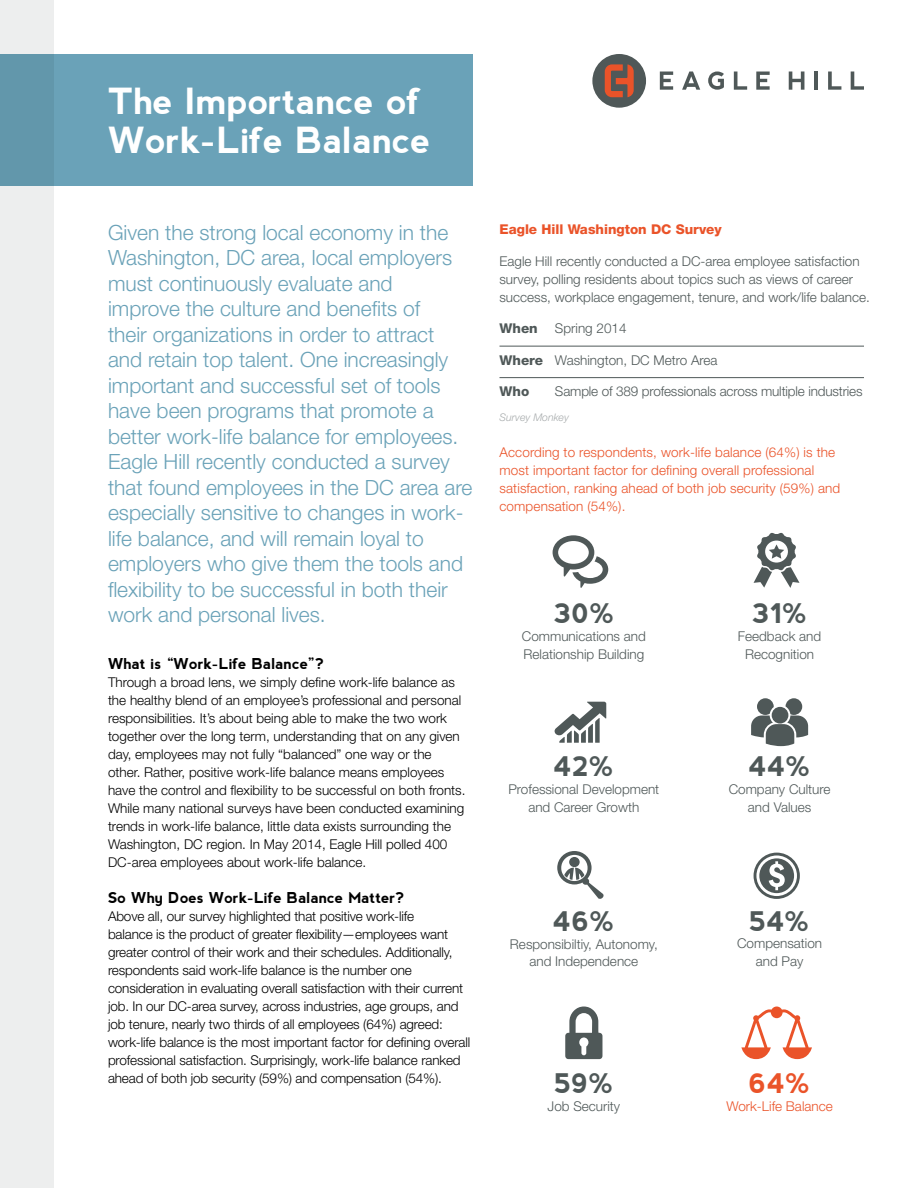
<style>
.page{position:relative;width:918px;height:1188px;background:#fff}
.page>*{position:absolute;margin:0;border:0;box-sizing:border-box;transform-origin:0 0}
.t1{font:700 36px/39px "nevis";color:#fff}
.t2{font:700 27px "nevis";color:#4f5858}
.t3{font:700 27px "nevis";color:#ea5329}
.t4{font:300 21px/25.5px "Helvetica Neue LT Std";color:#6aa2b8}
.t5{font:700 15px "nevis";color:#000}
.t6{font:300 13.5px/18px "Helvetica Neue LT Std";letter-spacing:-.01em;color:#000}
.t7{font:300 13.5px/18px "Helvetica Neue LT Std";color:#4f5858;text-align:center}
.t8{font:300 13.5px/18px "Helvetica Neue LT Std";letter-spacing:.01em;color:#ea5329}
.t9{font:800 13.5px "Helvetica Neue LT Std";color:#ea5329}
.t10{font:800 13.5px "Helvetica Neue LT Std";color:#4f5858}
.t11{font:italic 300 10.5px "Helvetica Neue LT Std";color:#a7abac}
.s1{font-weight:800}
</style>
<div class="page">
<div style="left:592px;top:54px;width:54px;height:54px;background:#4f5858;border-radius:50%"></div>
<svg style="left:605px;top:64px;width:29px;height:33px"></svg>
<svg style="left:660px;top:72px;width:13px;height:18px"></svg>
<svg style="left:682px;top:72px;width:18px;height:18px"></svg>
<svg style="left:708px;top:72px;width:16px;height:18px"></svg>
<svg style="left:734px;top:72px;width:13px;height:18px"></svg>
<svg style="left:756px;top:72px;width:14px;height:18px"></svg>
<svg style="left:789px;top:71px;width:15px;height:19px"></svg>
<hr style="left:815px;top:71px;width:3px;height:19px;background:#4f5858">
<svg style="left:828px;top:72px;width:13px;height:18px"></svg>
<svg style="left:851px;top:72px;width:13px;height:18px"></svg>
<svg style="left:754px;top:532px;width:46px;height:56px"></svg>
<svg style="left:741px;top:1007px;width:71px;height:52px"></svg>
<svg style="left:754px;top:853px;width:46px;height:46px"></svg>
<svg style="left:553px;top:535px;width:55px;height:53px"></svg>
<svg style="left:554px;top:702px;width:52px;height:41px"></svg>
<svg style="left:751px;top:698px;width:57px;height:48px"></svg>
<svg style="left:557px;top:851px;width:47px;height:48px"></svg>
<hr style="left:500px;top:346px;width:364px;height:1px;background:#4f5858">
<hr style="left:500px;top:377px;width:364px;height:1px;background:#4f5858">
<div style="left:0;top:0;width:54px;height:1188px;background:#edeeee"></div>
<div style="left:0;top:54px;width:472px;height:132px;background:#6aa2b8"></div>
<svg style="left:565px;top:1007px;width:37px;height:52px"></svg>
<h1 class="t1" style="left:108px;top:82px;width:324px">The Importance of<br>Work-Life Balance</h1>
<p class="t4" style="left:108px;top:219px;width:366px">Given the strong local economy in the Washington, DC area, local employers must continuously evaluate and<br>improve the culture and benefits of<br>their organizations in order to attract and retain top talent. One increasingly important and successful set of tools have been programs that promote a better work-life balance for employees.<br>Eagle Hill recently conducted a survey that found employees in the DC area are especially sensitive to changes in work&shy;life balance, and will remain loyal to employers who give them the tools and flexibility to be successful in both their work and personal lives.</p>
<p class="t5" style="left:108px;top:655px;width:218px">What is “Work-Life Balance”?</p>
<p class="t6" style="left:108px;top:673px;width:359px">Through a broad lens, we simply define work-life balance as the healthy blend of an employee’s professional and personal responsibilities. It’s about being able to make the two work together over the long term, understanding that on any given day, employees may not fully “balanced” one way or the other. Rather, positive work-life balance means employees have the control and flexibility to be successful on both fronts.<br>While many national surveys have been conducted examining trends in work-life balance, little data exists surrounding the Washington, DC region. In May 2014, Eagle Hill polled 400<br>DC-area employees about work-life balance.</p>
<p class="t5" style="left:108px;top:889px;width:298px">So Why Does Work-Life Balance Matter?</p>
<p class="t6" style="left:108px;top:907px;width:364px">Above all, our survey highlighted that positive work-life<br>balance is the product of greater flexibility—employees want greater control of their work and their schedules. Additionally, respondents said work-life balance is the number one consideration in evaluating overall satisfaction with their current job. In our DC-area survey, across industries, age groups, and job tenure, nearly two thirds of all employees (64%) agreed: work-life balance is the most important factor for defining overall professional satisfaction. Surprisingly, work-life balance ranked ahead of both job security (59%) and compensation (54%).</p>
<p class="t9" style="left:500px;top:222px;width:224px">Eagle Hill Washington DC Survey</p>
<p class="t7" style="left:500px;top:252px;width:372px;text-align:left">Eagle Hill recently conducted a DC-area employee satisfaction survey, polling residents about topics such as views of career success, workplace engagement, tenure, and work/life balance.</p>
<p class="t10" style="left:500px;top:321px;width:40px">When</p>
<p class="t7" style="left:555px;top:319px;width:73px">Spring 2014</p>
<p class="t7" style="left:500px;top:351px;width:220px"><span class="s1">Where</span> Washington, DC Metro Area</p>
<p class="t10" style="left:500px;top:384px;width:31px">Who</p>
<p class="t7" style="left:555px;top:382px;width:309px">Sample of 389 professionals across multiple industries</p>
<p class="t11" style="left:500px;top:411px;width:71px">Survey Monkey</p>
<p class="t8" style="left:500px;top:443px;width:342px">According to respondents, work-life balance (64%) is the most important factor for defining overall professional satisfaction, ranking ahead of both job security (59%) and compensation (54%).</p>
<h2 class="t2" style="left:553px;top:598px;width:63px">30%</h2>
<p class="t7" style="left:522px;top:627px;width:126px;text-align:left">Communications and<br>Relationship Building</p>
<h2 class="t2" style="left:553px;top:751px;width:62px">42%</h2>
<p class="t7" style="left:508px;top:780px;width:152px">Professional Development and Career Growth</p>
<h2 class="t2" style="left:553px;top:905px;width:63px">46%</h2>
<p class="t7" style="left:510px;top:934px;width:149px">Responsibiltiy, Autonomy, and Independence</p>
<h2 class="t2" style="left:554px;top:1068px;width:61px">59%</h2>
<p class="t7" style="left:548px;top:1097px;width:74px">Job Security</p>
<h2 class="t2" style="left:752px;top:598px;width:57px">31%</h2>
<p class="t7" style="left:738px;top:627px;width:85px">Feedback and<br>Recognition</p>
<h2 class="t2" style="left:748px;top:751px;width:64px">44%</h2>
<p class="t7" style="left:729px;top:780px;width:103px">Company Culture and Values</p>
<h2 class="t2" style="left:749px;top:905px;width:62px">54%</h2>
<p class="t7" style="left:737px;top:934px;width:87px">Compensation and Pay</p>
<h2 class="t3" style="left:749px;top:1068px;width:63px">64%</h2>
<p class="t8" style="left:726px;top:1097px;width:108px">Work-Life Balance</p>
</div>
